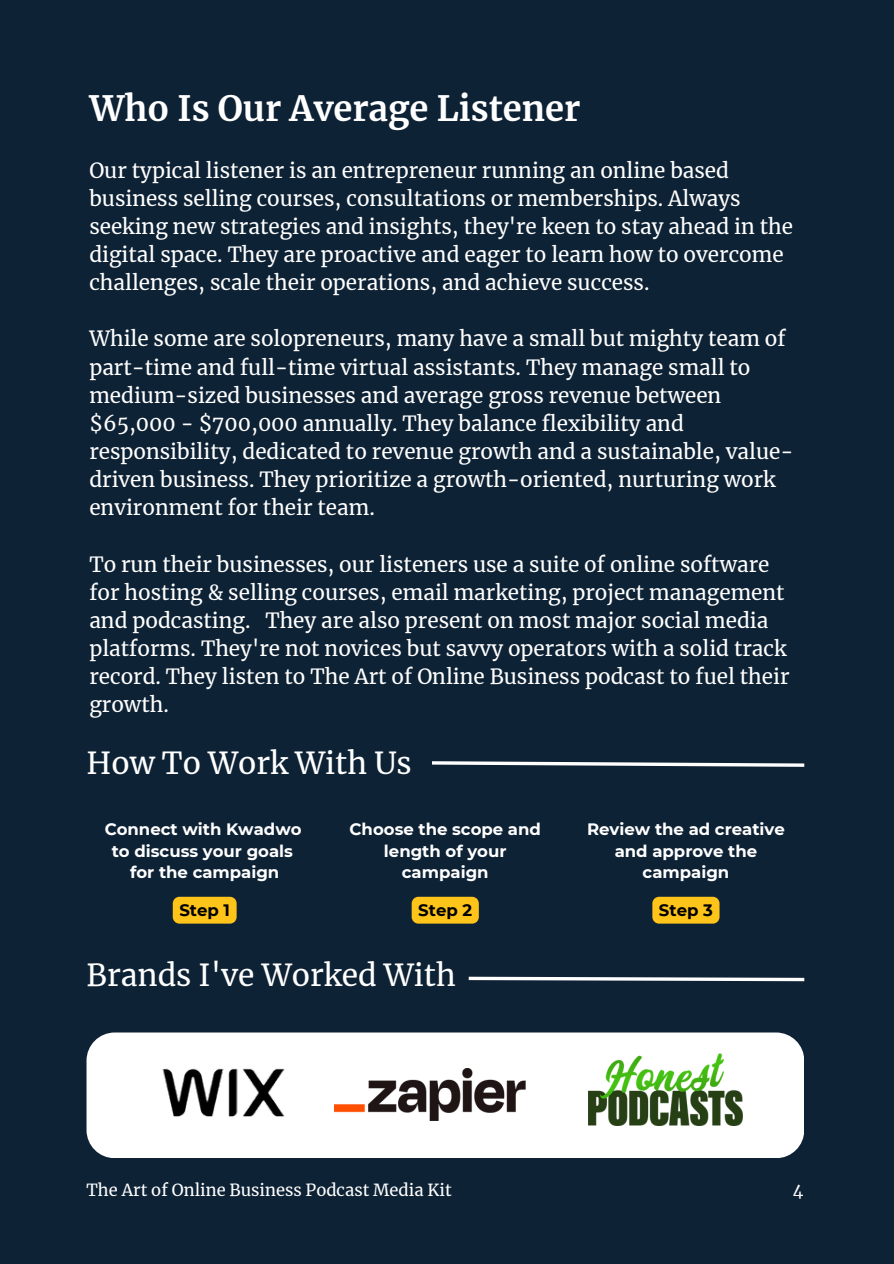
<style>
.page{position:relative;width:894px;height:1264px;background:#fff}
.page>*{position:absolute;margin:0;border:0;box-sizing:border-box;transform-origin:0 0}
.t1{font:700 34.5px "Merriweather";color:#fff}
.t2{font:30px "Merriweather";color:#fff}
.t3{font:20.7px/28.2px "Merriweather";color:#fff}
.t4{font:700 16.5px/21.3px "Montserrat";color:#fff;text-align:center}
.t5{font:16.5px "Merriweather";color:#fff}
.t6{font:700 16.5px "Montserrat";color:#000}
</style>
<div class="page">
<div style="left:0;top:0;width:893px;height:1263px;background:#0e2235"></div>
<div style="left:86px;top:1032px;width:717px;height:126px;background:#fff;border-radius:28px"></div>
<img style="left:335px;top:1068px;width:190px;height:51px">
<svg style="left:432px;top:761px;width:373px;height:6px"></svg>
<svg style="left:468px;top:976px;width:337px;height:6px"></svg>
<img style="left:588px;top:1053px;width:154px;height:72px">
<img style="left:162px;top:1068px;width:173px;height:49px">
<div style="left:173px;top:896px;width:63px;height:27px;background:#fec419"></div>
<div style="left:411px;top:896px;width:67px;height:27px;background:#fec419"></div>
<div style="left:652px;top:896px;width:67px;height:27px;background:#fec419"></div>
<h4 class="t1" style="left:89px;top:87px;width:492px">Who Is Our Average Listener</h4>
<h2 class="t3" style="left:89px;top:156px;width:705px">Our typical listener is an entrepreneur running an online based business selling courses, consultations or memberships. Always seeking new strategies and insights, they're keen to stay ahead in the digital space. They are proactive and eager to learn how to overcome challenges, scale their operations, and achieve success.</h2>
<h4 class="t3" style="left:89px;top:325px;width:705px">While some are solopreneurs, many have a small but mighty team of part-time and full-time virtual assistants. They manage small to medium-sized businesses and average gross revenue between $65,000 - $700,000 annually. They balance flexibility and responsibility, dedicated to revenue growth and a sustainable, value&shy;driven business. They prioritize a growth-oriented, nurturing work environment for their team.</h4>
<h4 class="t3" style="left:89px;top:550px;width:701px">To run their businesses, our listeners use a suite of online software for hosting &amp; selling courses, email marketing, project management and podcasting. They are also present on most major social media platforms. They're not novices but savvy operators with a solid track record. They listen to The Art of Online Business podcast to fuel their growth.</h4>
<h3 class="t2" style="left:87px;top:744px;width:326px">How To Work With Us</h3>
<p class="t4" style="left:105px;top:818px;width:198px">Connect with Kwadwo to discuss your goals</p>
<p class="t4" style="left:130px;top:861px;width:151px">for the campaign</p>
<h2 class="t6" style="left:179px;top:899px;width:52px">Step 1</h2>
<p class="t4" style="left:587px;top:818px;width:199px">Review the ad creative and approve the campaign</p>
<p class="t4" style="left:349px;top:818px;width:193px">Choose the scope and length of your campaign</p>
<p class="t6" style="left:418px;top:899px;width:55px">Step 2</p>
<p class="t6" style="left:658px;top:899px;width:55px">Step 3</p>
<h3 class="t2" style="left:87px;top:956px;width:370px">Brands I've Worked With</h3>
<h4 class="t5" style="left:86px;top:1179px;width:366px">The Art of Online Business Podcast Media Kit</h4>
<h4 class="t5" style="left:792px;top:1179px;width:12px">4</h4>
</div>
